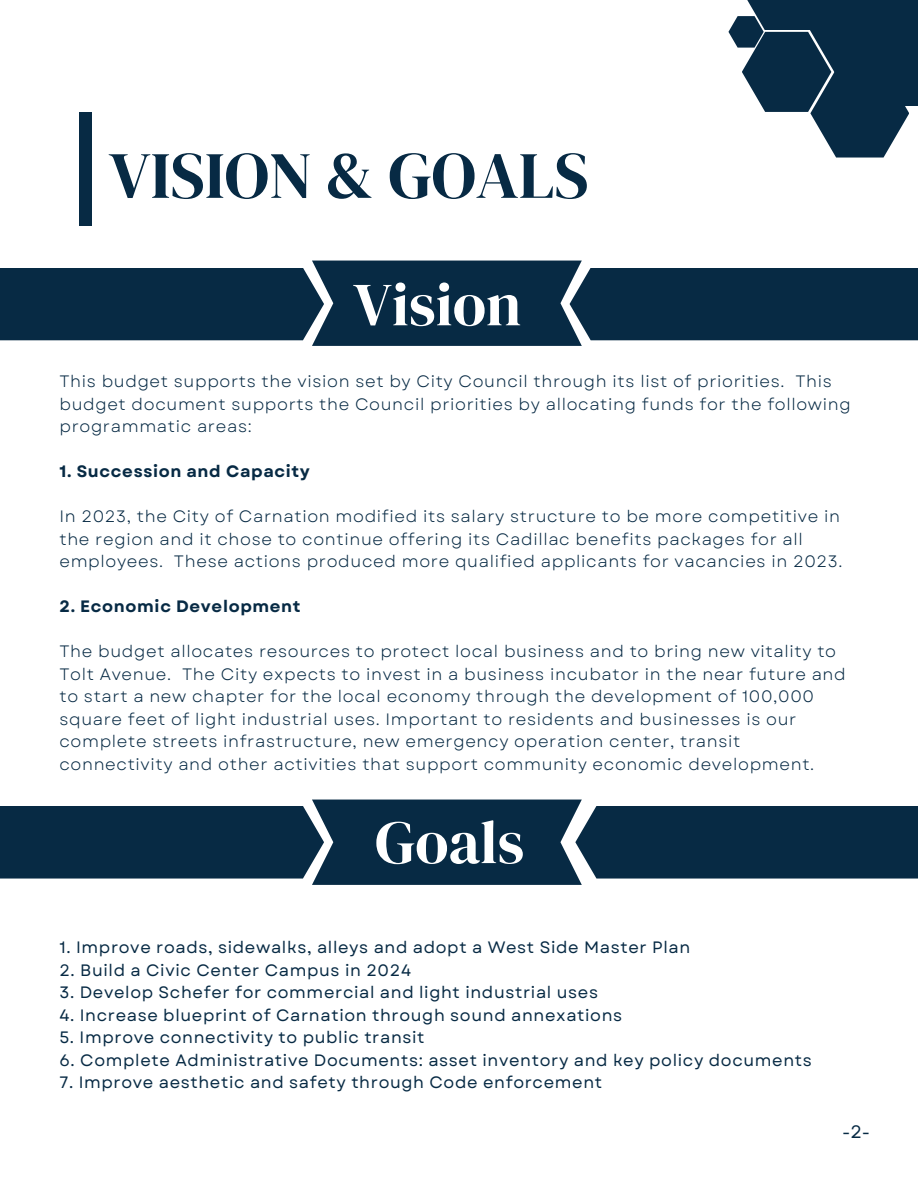
<style>
.page{position:relative;width:918px;height:1188px;background:#fff}
.page>*{position:absolute;margin:0;border:0;box-sizing:border-box;transform-origin:0 0}
.t1{font:66px "DM Serif Display";color:#072a44}
.t2{font:61.05px "DM Serif Display";color:#fff}
.t3{font:18px "Garet";color:#072a44}
.t4{font:16.5px/22.5px "Garet";letter-spacing:.04em;color:#072a44}
.t5{font:16.5px "Garet";letter-spacing:.04em;color:#072a44}
.t6{font:700 16.5px "Garet";letter-spacing:.04em;color:#072a44}
</style>
<div class="page">
<div style="left:79px;top:112px;width:13px;height:113px;background:#072a44"></div>
<div style="left:792px;top:0;width:126px;height:106px;background:#072a44"></div>
<svg style="left:728px;top:16px;width:181px;height:142px"></svg>
<div style="left:739px;top:0;width:107px;height:30px;background:#072a44"></div>
<svg style="left:0;top:261px;width:918px;height:85px;background:#26445b"></svg>
<svg style="left:0;top:800px;width:918px;height:85px;background:#27455c"></svg>
<p class="t1" style="left:109px;top:129px;width:481px">VISION &amp; GOALS</p>
<p class="t2" style="left:353px;top:262px;width:170px">Vision</p>
<p class="t4" style="left:59px;top:370px;width:793px">This budget supports the vision set by City Council through its list of priorities. This budget document supports the Council priorities by allocating funds for the following programmatic areas:</p>
<p class="t6" style="left:59px;top:460px;width:252px">1. Succession and Capacity</p>
<p class="t4" style="left:59px;top:505px;width:785px">In 2023, the City of Carnation modified its salary structure to be more competitive in the region and it chose to continue offering its Cadillac benefits packages for all employees. These actions produced more qualified applicants for vacancies in 2023.</p>
<p class="t6" style="left:59px;top:595px;width:243px">2. Economic Development</p>
<p class="t4" style="left:59px;top:640px;width:788px">The budget allocates resources to protect local business and to bring new vitality to Tolt Avenue. The City expects to invest in a business incubator in the near future and to start a new chapter for the local economy through the development of 100,000 square feet of light industrial uses. Important to residents and businesses is our complete streets infrastructure, new emergency operation center, transit connectivity and other activities that support community economic development.</p>
<p class="t2" style="left:375px;top:800px;width:151px">Goals</p>
<p class="t5" style="left:59px;top:935px;width:632px">1. Improve roads, sidewalks, alleys and adopt a West Side Master Plan</p>
<p class="t5" style="left:59px;top:958px;width:353px">2. Build a Civic Center Campus in 2024</p>
<p class="t5" style="left:59px;top:980px;width:540px">3. Develop Schefer for commercial and light industrial uses</p>
<p class="t5" style="left:59px;top:1003px;width:564px">4. Increase blueprint of Carnation through sound annexations</p>
<p class="t5" style="left:59px;top:1025px;width:367px">5. Improve connectivity to public transit</p>
<p class="t5" style="left:59px;top:1048px;width:754px">6. Complete Administrative Documents: asset inventory and key policy documents</p>
<p class="t5" style="left:59px;top:1070px;width:544px">7. Improve aesthetic and safety through Code enforcement</p>
<p class="t3" style="left:842px;top:1119px;width:30px">-2-</p>
</div>
